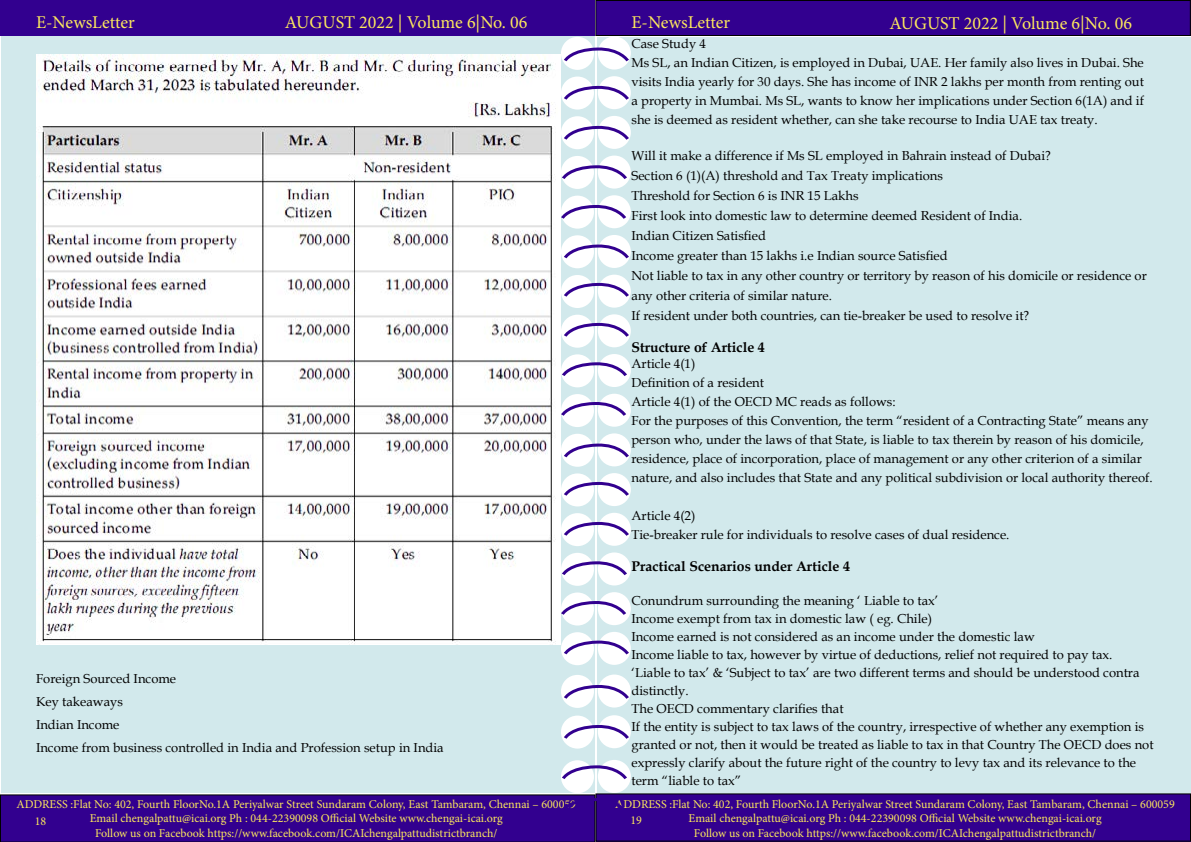
<style>
.page{position:relative;width:1191px;height:842px;background:#fff}
.page>*{position:absolute;margin:0;border:0;box-sizing:border-box;transform-origin:0 0}
.t1{font:18px "Minion Pro";color:#fce85d}
.t2{font:700 14px "Book Antiqua";color:#000}
.t3{font:13px/19px "Book Antiqua";color:#000}
.t4{font:12px/14.4px "Minion Pro";color:#fce85d;text-align:center}
</style>
<div class="page">
<div style="left:1px;top:36px;width:593px;height:757px;background:#d2e9ec"></div>
<div style="left:597px;top:37px;width:593px;height:757px;background:#d2e9ec"></div>
<div style="left:0;top:0;width:595px;height:36px;background:#32008f"></div>
<div style="left:596px;top:0;width:594px;height:36px;background:#32008f"></div>
<div style="left:595px;top:0;width:595px;height:36px;border:1px solid #000"></div>
<div style="left:596px;top:794px;width:594px;height:47px;background:#32008f"></div>
<div style="left:595px;top:793px;width:596px;height:49px;border:1px solid #000"></div>
<div style="left:598px;top:36px;width:33px;height:34px;background:#fff;border-radius:50%"></div>
<div style="left:561px;top:37px;width:33px;height:33px;background:#fff;border-radius:50%"></div>
<div style="left:598px;top:76px;width:33px;height:33px;background:#fff;border-radius:50%"></div>
<div style="left:561px;top:77px;width:33px;height:33px;background:#fff;border-radius:50%"></div>
<div style="left:598px;top:116px;width:33px;height:33px;background:#fff;border-radius:50%"></div>
<div style="left:561px;top:116px;width:33px;height:33px;background:#fff;border-radius:50%"></div>
<div style="left:598px;top:156px;width:33px;height:33px;background:#fff;border-radius:50%"></div>
<div style="left:561px;top:156px;width:33px;height:33px;background:#fff;border-radius:50%"></div>
<div style="left:598px;top:195px;width:33px;height:33px;background:#fff;border-radius:50%"></div>
<div style="left:561px;top:196px;width:33px;height:33px;background:#fff;border-radius:50%"></div>
<div style="left:598px;top:235px;width:33px;height:33px;background:#fff;border-radius:50%"></div>
<div style="left:561px;top:235px;width:33px;height:33px;background:#fff;border-radius:50%"></div>
<div style="left:598px;top:275px;width:33px;height:33px;background:#fff;border-radius:50%"></div>
<div style="left:561px;top:275px;width:33px;height:33px;background:#fff;border-radius:50%"></div>
<div style="left:598px;top:314px;width:33px;height:33px;background:#fff;border-radius:50%"></div>
<div style="left:561px;top:315px;width:33px;height:33px;background:#fff;border-radius:50%"></div>
<div style="left:598px;top:354px;width:33px;height:33px;background:#fff;border-radius:50%"></div>
<div style="left:561px;top:354px;width:33px;height:33px;background:#fff;border-radius:50%"></div>
<div style="left:598px;top:394px;width:33px;height:33px;background:#fff;border-radius:50%"></div>
<div style="left:561px;top:394px;width:33px;height:33px;background:#fff;border-radius:50%"></div>
<div style="left:598px;top:433px;width:33px;height:33px;background:#fff;border-radius:50%"></div>
<div style="left:561px;top:434px;width:33px;height:33px;background:#fff;border-radius:50%"></div>
<div style="left:598px;top:473px;width:33px;height:33px;background:#fff;border-radius:50%"></div>
<div style="left:561px;top:473px;width:33px;height:33px;background:#fff;border-radius:50%"></div>
<div style="left:598px;top:513px;width:33px;height:33px;background:#fff;border-radius:50%"></div>
<div style="left:561px;top:513px;width:33px;height:33px;background:#fff;border-radius:50%"></div>
<div style="left:598px;top:552px;width:33px;height:33px;background:#fff;border-radius:50%"></div>
<div style="left:561px;top:553px;width:33px;height:33px;background:#fff;border-radius:50%"></div>
<div style="left:598px;top:592px;width:33px;height:33px;background:#fff;border-radius:50%"></div>
<div style="left:561px;top:592px;width:33px;height:33px;background:#fff;border-radius:50%"></div>
<div style="left:598px;top:632px;width:33px;height:33px;background:#fff;border-radius:50%"></div>
<div style="left:561px;top:632px;width:33px;height:33px;background:#fff;border-radius:50%"></div>
<div style="left:598px;top:674px;width:33px;height:33px;background:#fff;border-radius:50%"></div>
<div style="left:561px;top:675px;width:33px;height:33px;background:#fff;border-radius:50%"></div>
<div style="left:598px;top:715px;width:33px;height:33px;background:#fff;border-radius:50%"></div>
<div style="left:561px;top:715px;width:33px;height:34px;background:#fff;border-radius:50%"></div>
<div style="left:598px;top:760px;width:33px;height:33px;background:#fff;border-radius:50%"></div>
<div style="left:561px;top:760px;width:33px;height:33px;background:#fff;border-radius:50%"></div>
<svg style="left:562px;top:45px;width:68px;height:19px"></svg>
<svg style="left:562px;top:441px;width:68px;height:19px"></svg>
<svg style="left:562px;top:242px;width:68px;height:19px"></svg>
<svg style="left:562px;top:638px;width:68px;height:19px"></svg>
<svg style="left:562px;top:84px;width:68px;height:18px"></svg>
<svg style="left:562px;top:480px;width:68px;height:18px"></svg>
<svg style="left:562px;top:281px;width:68px;height:18px"></svg>
<svg style="left:562px;top:683px;width:68px;height:18px"></svg>
<svg style="left:562px;top:124px;width:68px;height:18px"></svg>
<svg style="left:562px;top:520px;width:68px;height:18px"></svg>
<svg style="left:562px;top:321px;width:68px;height:18px"></svg>
<svg style="left:562px;top:723px;width:68px;height:18px"></svg>
<svg style="left:560px;top:163px;width:69px;height:18px"></svg>
<svg style="left:560px;top:559px;width:69px;height:18px"></svg>
<svg style="left:560px;top:360px;width:69px;height:18px"></svg>
<svg style="left:561px;top:763px;width:67px;height:18px"></svg>
<svg style="left:560px;top:203px;width:66px;height:18px"></svg>
<svg style="left:560px;top:599px;width:66px;height:18px"></svg>
<svg style="left:560px;top:400px;width:68px;height:18px"></svg>
<div style="left:0;top:794px;width:628px;height:48px;background:#32008f"></div>
<img style="left:36px;top:55px;width:524px;height:589px">
<h1 class="t1" style="left:36px;top:10px;width:100px">E-NewsLetter</h1>
<h1 class="t1" style="left:285px;top:10px;width:244px">AUGUST 2022 | Volume 6|No. 06</h1>
<h1 class="t1" style="left:631px;top:10px;width:100px">E-NewsLetter</h1>
<h1 class="t1" style="left:889px;top:11px;width:244px">AUGUST 2022 | Volume 6|No. 06</h1>
<p class="t3" style="left:36px;top:667px;width:409px;line-height:23px">Foreign Sourced Income<br>Key takeaways<br>Indian Income<br>Income from business controlled in India and Profession setup in India</p>
<p class="t3" style="left:631px;top:34px;width:514px">Case Study 4<br>Ms SL, an Indian Citizen, is employed in Dubai, UAE. Her family also lives in Dubai. She visits India yearly for 30 days. She has income of INR 2 lakhs per month from renting out a property in Mumbai. Ms SL, wants to know her implications under Section 6(1A) and if she is deemed as resident whether, can she take recourse to India UAE tax treaty.</p>
<p class="t3" style="left:631px;top:145px;width:517px;line-height:20px">Will it make a difference if Ms SL employed in Bahrain instead of Dubai?<br>Section 6 (1)(A) threshold and Tax Treaty implications<br>Threshold for Section 6 is INR 15 Lakhs<br>First look into domestic law to determine deemed Resident of India.<br>Indian Citizen Satisfied<br>Income greater than 15 lakhs i.e Indian source Satisfied<br>Not liable to tax in any other country or territory by reason of his domicile or residence or any other criteria of similar nature.<br>If resident under both countries, can tie-breaker be used to resolve it?</p>
<p class="t2" style="left:631px;top:338px;width:135px">Structure of Article 4</p>
<p class="t3" style="left:631px;top:354px;width:522px">Article 4(1)<br>Definition of a resident<br>Article 4(1) of the OECD MC reads as follows:<br>For the purposes of this Convention, the term “resident of a Contracting State” means any person who, under the laws of that State, is liable to tax therein by reason of his domicile, residence, place of incorporation, place of management or any other criterion of a similar nature, and also includes that State and any political subdivision or local authority thereof.</p>
<p class="t3" style="left:631px;top:506px;width:379px">Article 4(2)<br>Tie-breaker rule for individuals to resolve cases of dual residence.</p>
<p class="t2" style="left:631px;top:557px;width:220px">Practical Scenarios under Article 4</p>
<p class="t3" style="left:631px;top:591px;width:523px;line-height:18px">Conundrum surrounding the meaning ‘ Liable to tax’<br>Income exempt from tax in domestic law ( eg. Chile)<br>Income earned is not considered as an income under the domestic law<br>Income liable to tax, however by virtue of deductions, relief not required to pay tax. ‘Liable to tax’ &amp; ‘Subject to tax’ are two different terms and should be understood contra distinctly.<br>The OECD commentary clarifies that<br>If the entity is subject to tax laws of the country, irrespective of whether any exemption is granted or not, then it would be treated as liable to tax in that Country The OECD does not expressly clarify about the future right of the country to levy tax and its relevance to the term “liable to tax”</p>
<p class="t4" style="left:16px;top:797px;width:561px">ADDRESS :Flat No: 402, Fourth FloorNo.1A Periyalwar Street Sundaram Colony, East Tambaram, Chennai – 600059<br>Email chengalpattu@icai.org Ph : 044-22390098 Official Website www.chengai-icai.org<br>Follow us on Facebook https://www.facebook.com/ICAIchengalpattudistrictbranch/</p>
<p class="t4" style="left:35px;top:814px;width:13px">18</p>
<p class="t4" style="left:615px;top:797px;width:561px">ADDRESS :Flat No: 402, Fourth FloorNo.1A Periyalwar Street Sundaram Colony, East Tambaram, Chennai – 600059<br>Email chengalpattu@icai.org Ph : 044-22390098 Official Website www.chengai-icai.org<br>Follow us on Facebook https://www.facebook.com/ICAIchengalpattudistrictbranch/</p>
<p class="t4" style="left:630px;top:813px;width:13px">19</p>
</div>
